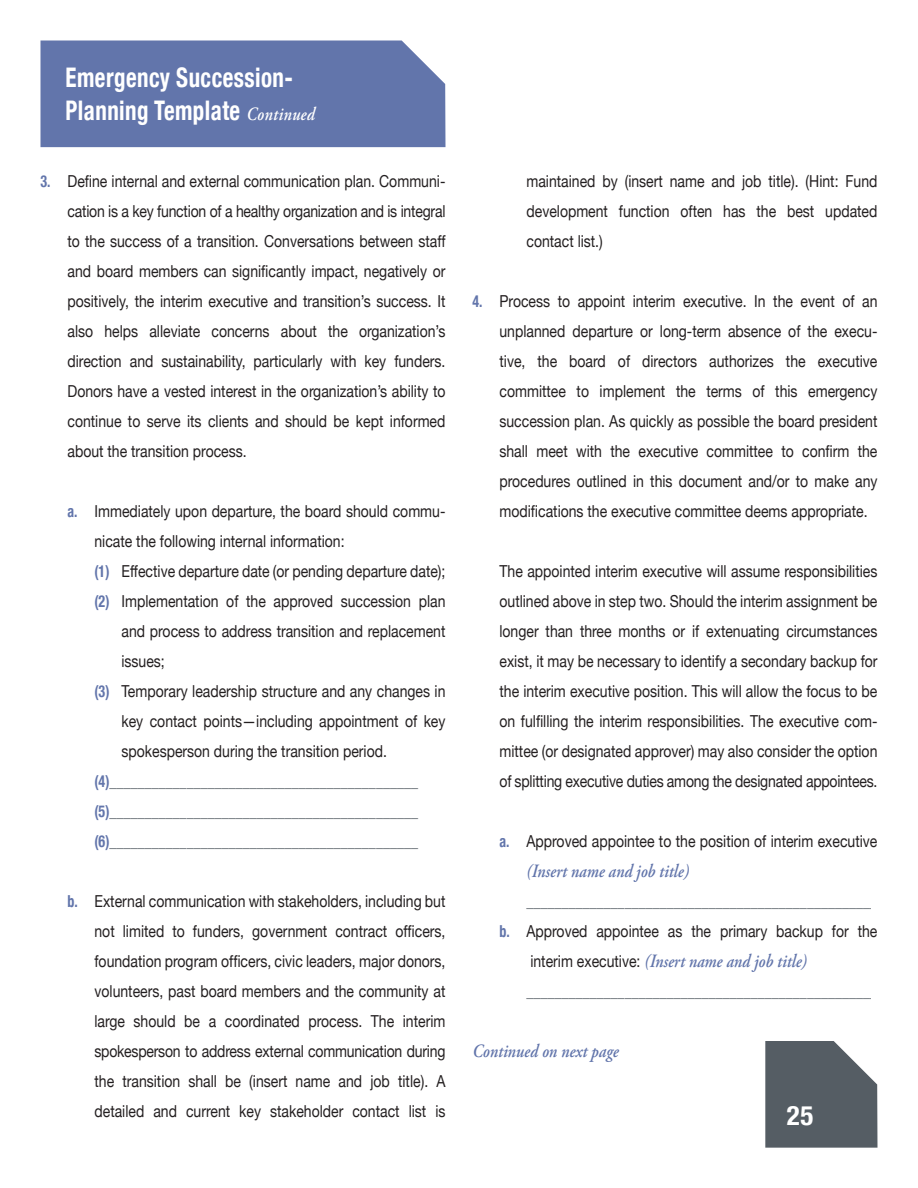
<style>
.page{position:relative;width:918px;height:1188px;background:#fff}
.page>*{position:absolute;margin:0;border:0;box-sizing:border-box;transform-origin:0 0}
.t1{font:700 condensed 27px "Helvetica Neue";letter-spacing:.02em;color:#fff;scale:.85 1}
.t2{font:700 condensed 27px "Helvetica Neue";letter-spacing:.02em;color:#fff}
.t3{font:italic 600 18.75px "Adobe Garamond Pro";color:#6275ab;scale:.85 1}
.t4{font:16.5px/30px "Helvetica Neue";color:#231f20;text-align:justify;scale:.85 1}
.t5{font:16.5px "Helvetica Neue";color:#555d64;scale:.85 1}
.s1{font-family:"Adobe Garamond Pro";font-weight:600;font-style:italic;font-stretch:normal;font-size:18.75px}
.s2{font-weight:700;font-stretch:condensed;color:#6275ab}
.s3{font-family:"Helvetica Neue";font-weight:400;font-style:normal;font-size:16.5px;color:#231f20}
</style>
<div class="page">
<svg style="left:765px;top:1041px;width:113px;height:107px;background:#646b72"></svg>
<div style="left:40px;top:40px;width:406px;height:107px;background:#6275ab"></div>
<p class="t1" style="left:66px;top:61px;width:269px">Emergency Succession-</p>
<p class="t1" style="left:66px;top:94px;width:295px">Planning Template <span class="s1">Continued</span></p>
<p class="t4" style="left:67px;top:166px;width:446px;text-indent:-27px"><span class="s2">3.</span> Define internal and external communication plan. Communi&shy;cation is a key function of a healthy organization and is integral to the success of a transition. Conversations between staff and board members can significantly impact, negatively or positively, the interim executive and transition’s success. It also helps alleviate concerns about the organization’s direction and sustainability, particularly with key funders.<br>Donors have a vested interest in the organization’s ability to continue to serve its clients and should be kept informed about the transition process.</p>
<p class="t4" style="left:94px;top:496px;width:414px;text-indent:-27px"><span class="s2">a.</span> Immediately upon departure, the board should commu&shy;nicate the following internal information:</p>
<p class="t4" style="left:94px;top:556px;width:414px"><span class="s2">(1)</span> Effective departure date (or pending departure date);</p>
<p class="t4" style="left:121px;top:586px;width:383px;text-indent:-27px"><span class="s2">(2)</span> Implementation of the approved succession plan and process to address transition and replacement issues;</p>
<p class="t4" style="left:121px;top:676px;width:383px;text-indent:-27px"><span class="s2">(3)</span> Temporary leadership structure and any changes in key contact points—including appointment of key spokesperson during the transition period.</p>
<p class="t5" style="left:94px;top:771px;width:382px"><span class="s2">(4)</span>____________________________________________</p>
<p class="t5" style="left:94px;top:801px;width:382px"><span class="s2">(5)</span>____________________________________________</p>
<p class="t5" style="left:94px;top:831px;width:382px"><span class="s2">(6)</span>____________________________________________</p>
<p class="t4" style="left:94px;top:886px;width:414px;text-indent:-27px"><span class="s2">b.</span> External communication with stakeholders, including but not limited to funders, government contract officers, foundation program officers, civic leaders, major donors, volunteers, past board members and the community at large should be a coordinated process. The interim spokesperson to address external communication during the transition shall be (insert name and job title). A detailed and current key stakeholder contact list is</p>
<p class="t4" style="left:526px;top:166px;width:414px">maintained by (insert name and job title). (Hint: Fund development function often has the best updated contact list.)</p>
<p class="t4" style="left:499px;top:286px;width:446px;text-indent:-27px"><span class="s2">4.</span> Process to appoint interim executive. In the event of an unplanned departure or long-term absence of the execu&shy;tive, the board of directors authorizes the executive committee to implement the terms of this emergency succession plan. As quickly as possible the board president shall meet with the executive committee to confirm the procedures outlined in this document and/or to make any modifications the executive committee deems appropriate.</p>
<p class="t4" style="left:499px;top:556px;width:446px">The appointed interim executive will assume responsibilities outlined above in step two. Should the interim assignment be longer than three months or if extenuating circumstances exist, it may be necessary to identify a secondary backup for the interim executive position. This will allow the focus to be on fulfilling the interim responsibilities. The executive com&shy;mittee (or designated approver) may also consider the option of splitting executive duties among the designated appointees.</p>
<p class="t4" style="left:500px;top:826px;width:446px"><span class="s2">a.</span> Approved appointee to the position of interim executive</p>
<p class="t3" style="left:526px;top:860px;width:193px">(Insert name and job title)</p>
<p class="t5" style="left:526px;top:891px;width:414px">__________________________________________________</p>
<p class="t4" style="left:500px;top:916px;width:446px"><span class="s2">b.</span> Approved appointee as the primary backup for the</p>
<p class="t3" style="left:530px;top:950px;width:327px"><span class="s3">interim executive:</span> (Insert name and job title)</p>
<p class="t5" style="left:526px;top:981px;width:414px">__________________________________________________</p>
<p class="t3" style="left:472px;top:1040px;width:173px">Continued on next page</p>
<p class="t2" style="left:787px;top:1099px;width:28px">25</p>
</div>
